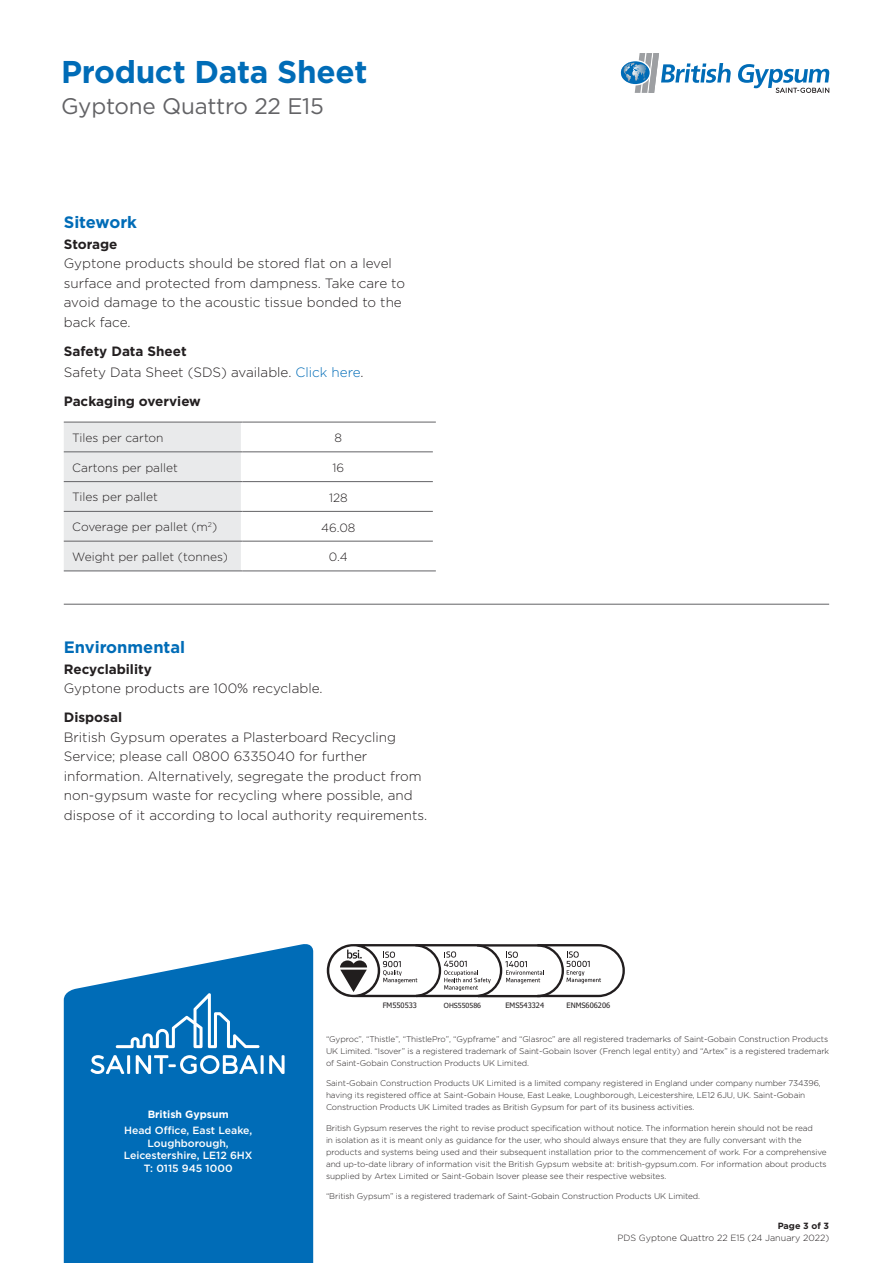
<style>
.page{position:relative;width:893px;height:1263px;background:#fff}
.page>*{position:absolute;margin:0;border:0;box-sizing:border-box;transform-origin:0 0}
.t1{font:700 31.5px "Gotham";letter-spacing:-.01em;color:#006cb7}
.t2{font:22.5px "Gotham";letter-spacing:-.01em;color:#636366}
.t3{font:700 16.5px "Gotham";color:#006cb7}
.t4{font:300 13.5px/19.5px "Gotham";color:#231f20}
.t5{font:700 13.5px "Gotham";color:#231f20}
.t6{font:300 12px "Gotham";color:#231f20}
.t7{font:500 10.5px/12.6px "Gotham";color:#fff;text-align:center}
.t8{font:700 10.5px "Gotham";color:#fff}
.t9{font:300 9px "Gotham";color:#231f20}
.t10{font:700 9px "Gotham";color:#231f20}
.t11{font:300 8.25px/12px "Gotham";letter-spacing:-.01em;color:#231f20}
.t12{font:7.5px "Tahoma";color:#231f20}
.t13{font:7.05px "Tahoma";color:#231f20}
.s1{color:#006cb7}
</style>
<div class="page">
<svg style="left:738px;top:64px;width:92px;height:29px"></svg>
<svg style="left:621px;top:53px;width:110px;height:40px"></svg>
<svg style="left:64px;top:944px;width:249px;height:319px;background:#1578bd"></svg>
<svg style="left:91px;top:1055px;width:33px;height:19px"></svg>
<hr style="left:127px;top:1055px;width:3px;height:19px;background:#fff">
<svg style="left:136px;top:1055px;width:122px;height:19px"></svg>
<hr style="left:261px;top:1055px;width:3px;height:19px;background:#fff">
<svg style="left:269px;top:1055px;width:16px;height:19px"></svg>
<svg style="left:116px;top:993px;width:143px;height:55px;background:#2983c2"></svg>
<svg style="left:327px;top:944px;width:298px;height:53px"></svg>
<hr style="left:64px;top:604px;width:765px;height:1px;background:#636366">
<div style="left:64px;top:423px;width:177px;height:147px;background:#e9eaeb"></div>
<hr style="left:64px;top:422px;width:178px;height:1px;background:#636366">
<hr style="left:64px;top:451px;width:178px;height:1px;background:#636366">
<hr style="left:242px;top:422px;width:194px;height:1px;background:#636366">
<hr style="left:242px;top:451px;width:191px;height:1px;background:#636366">
<hr style="left:64px;top:481px;width:178px;height:1px;background:#636366">
<hr style="left:242px;top:481px;width:191px;height:1px;background:#636366">
<hr style="left:64px;top:511px;width:178px;height:1px;background:#636366">
<hr style="left:242px;top:511px;width:191px;height:1px;background:#636366">
<hr style="left:64px;top:541px;width:178px;height:1px;background:#636366">
<hr style="left:64px;top:570px;width:178px;height:1px;background:#636366">
<hr style="left:242px;top:541px;width:191px;height:1px;background:#636366">
<hr style="left:242px;top:570px;width:194px;height:1px;background:#636366">
<h1 class="t1" style="left:61px;top:51px;width:308px">Product Data Sheet</h1>
<h2 class="t2" style="left:61px;top:92px;width:264px">Gyptone Quattro 22 E15</h2>
<p class="t3" style="left:64px;top:211px;width:75px">Sitework</p>
<p class="t5" style="left:64px;top:235px;width:55px">Storage</p>
<p class="t4" style="left:64px;top:253px;width:343px">Gyptone products should be stored flat on a level surface and protected from dampness. Take care to avoid damage to the acoustic tissue bonded to the back face.</p>
<p class="t5" style="left:64px;top:342px;width:125px">Safety Data Sheet</p>
<p class="t4" style="left:64px;top:362px;width:301px">Safety Data Sheet (SDS) available. <span class="s1">Click here</span>.</p>
<p class="t5" style="left:64px;top:392px;width:139px">Packaging overview</p>
<p class="t6" style="left:72px;top:430px;width:93px">Tiles per carton</p>
<p class="t6" style="left:335px;top:430px;width:9px">8</p>
<p class="t6" style="left:72px;top:460px;width:107px">Cartons per pallet</p>
<p class="t6" style="left:332px;top:460px;width:13px">16</p>
<p class="t6" style="left:72px;top:489px;width:87px">Tiles per pallet</p>
<p class="t6" style="left:329px;top:490px;width:20px">128</p>
<p class="t6" style="left:72px;top:519px;width:146px">Coverage per pallet (m<sup>2</sup>)</p>
<p class="t6" style="left:321px;top:520px;width:36px">46.08</p>
<p class="t6" style="left:72px;top:549px;width:157px">Weight per pallet (tonnes)</p>
<p class="t6" style="left:329px;top:549px;width:21px">0.4</p>
<p class="t3" style="left:64px;top:636px;width:123px">Environmental</p>
<p class="t5" style="left:64px;top:660px;width:90px">Recyclability</p>
<p class="t4" style="left:64px;top:678px;width:260px">Gyptone products are 100% recyclable.</p>
<p class="t5" style="left:64px;top:709px;width:60px">Disposal</p>
<p class="t4" style="left:64px;top:727px;width:365px">British Gypsum operates a Plasterboard Recycling Service; please call 0800 6335040 for further information. Alternatively, segregate the product from non-gypsum waste for recycling where possible, and dispose of it according to local authority requirements.</p>
<p class="t8" style="left:148px;top:1107px;width:82px">British Gypsum</p>
<p class="t7" style="left:124px;top:1124px;width:130px">Head Office, East Leake,<br>Loughborough,<br>Leicestershire, LE12 6HX<br>T: 0115 945 1000</p>
<p class="t8" style="left:148px;top:1109px;width:82px">British Gypsum</p>
<p class="t7" style="left:124px;top:1125px;width:130px">Head Office, East Leake,<br>Loughborough,<br>Leicestershire, LE12 6HX<br>T: 0115 945 1000</p>
<p class="t12" style="left:383px;top:1000px;width:36px">FM550533</p>
<p class="t13" style="left:444px;top:1000px;width:39px">OHS550586</p>
<p class="t12" style="left:505px;top:1000px;width:40px">EMS543324</p>
<p class="t12" style="left:566px;top:1000px;width:45px">ENMS606206</p>
<p class="t11" style="left:326px;top:1032px;width:505px">“Gyproc”, “Thistle”, “ThistlePro”, “Gypframe” and “Glasroc” are all registered trademarks of Saint-Gobain Construction Products<br>UK Limited. “Isover” is a registered trademark of Saint-Gobain Isover (French legal entity) and “Artex” is a registered trademark of Saint-Gobain Construction Products UK Limited.</p>
<p class="t11" style="left:326px;top:1077px;width:496px">Saint-Gobain Construction Products UK Limited is a limited company registered in England under company number 734396, having its registered office at Saint-Gobain House, East Leake, Loughborough, Leicestershire, LE12 6JU, UK. Saint-Gobain<br>Construction Products UK Limited trades as British Gypsum for part of its business activities.</p>
<p class="t11" style="left:326px;top:1121px;width:502px">British Gypsum reserves the right to revise product specification without notice. The information herein should not be read<br>in isolation as it is meant only as guidance for the user, who should always ensure that they are fully conversant with the products and systems being used and their subsequent installation prior to the commencement of work. For a comprehensive and up-to-date library of information visit the British Gypsum website at: british-gypsum.com. For information about products supplied by Artex Limited or Saint-Gobain Isover please see their respective websites.</p>
<p class="t11" style="left:326px;top:1190px;width:376px">“British Gypsum” is a registered trademark of Saint-Gobain Construction Products UK Limited.</p>
<p class="t10" style="left:778px;top:1219px;width:53px">Page 3 of 3</p>
<p class="t9" style="left:617px;top:1232px;width:213px">PDS Gyptone Quattro 22 E15 (24 January 2022)</p>
</div>
